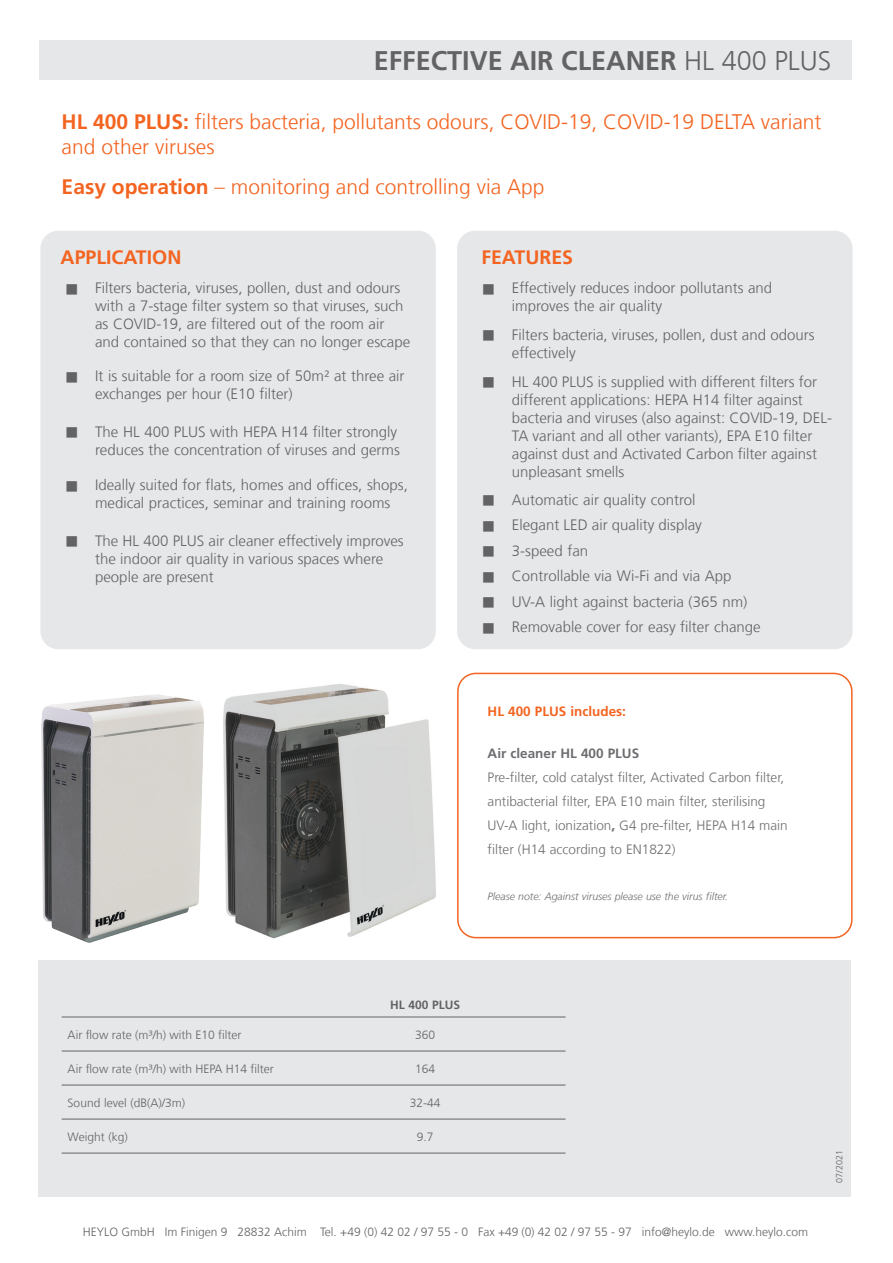
<style>
.page{position:relative;width:893px;height:1263px;background:#fff}
.page>*{position:absolute;margin:0;border:0;box-sizing:border-box;transform-origin:0 0}
.t1{font:700 27px "Frutiger LT Com";color:#636366}
.t2{font:300 21px/25.2px "Frutiger LT Com";color:#f36421}
.t3{font:700 19.5px "Frutiger LT Com";color:#f36421}
.t4{font:300 15px/18px "Frutiger LT Com";color:#636366}
.t5{font:300 13.5px/24px "Frutiger LT Com";color:#6c6d70}
.t6{font:700 13.5px "Frutiger LT Com";color:#6c6d70}
.t7{font:700 13.5px "Frutiger LT Com";color:#f36421}
.t8{font:300 12px "Frutiger LT Com";color:#636366}
.t9{font:700 12px "Frutiger LT Com";color:#636366}
.t10{font:italic 300 10.5px "Frutiger LT Com";color:#6c6d70}
.t11{font:300 9px "Frutiger LT Com";color:#636366}
.s1{font-weight:300}
.s2{font-weight:700}
</style>
<div class="page">
<div style="left:457px;top:673px;width:396px;height:265px;border:2px solid #f36421;border-radius:18px"></div>
<div style="left:39px;top:40px;width:812px;height:40px;background:#e6e7e9"></div>
<div style="left:40px;top:231px;width:396px;height:418px;background:#e6e7e9;border-radius:18px"></div>
<div style="left:457px;top:231px;width:396px;height:418px;background:#e6e7e9;border-radius:18px"></div>
<div style="left:38px;top:960px;width:812px;height:236px;background:#e6e7e9"></div>
<hr style="left:62px;top:1017px;width:223px;height:1px;background:#636366">
<hr style="left:285px;top:1017px;width:281px;height:1px;background:#636366">
<hr style="left:62px;top:1051px;width:223px;height:1px;background:#636366">
<hr style="left:285px;top:1051px;width:281px;height:1px;background:#636366">
<hr style="left:62px;top:1085px;width:223px;height:1px;background:#636366">
<hr style="left:285px;top:1085px;width:281px;height:1px;background:#636366">
<hr style="left:62px;top:1119px;width:223px;height:1px;background:#636366">
<hr style="left:285px;top:1119px;width:281px;height:1px;background:#636366">
<hr style="left:62px;top:1153px;width:223px;height:1px;background:#636366">
<hr style="left:285px;top:1153px;width:281px;height:1px;background:#636366">
<img style="left:223px;top:684px;width:213px;height:255px">
<img style="left:41px;top:694px;width:163px;height:249px">
<h1 class="t1" style="left:374px;top:45px;width:459px">EFFECTIVE AIR CLEANER <span class="s1">HL 400 PLUS</span></h1>
<h2 class="t2" style="left:62px;top:109px;width:761px"><span class="s2">HL 400 PLUS:</span> filters bacteria, pollutants odours, COVID-19, COVID-19 DELTA variant and other viruses</h2>
<h2 class="t2" style="left:62px;top:175px;width:484px"><span class="s2">Easy operation</span> – monitoring and controlling via App</h2>
<h3 class="t3" style="left:61px;top:246px;width:122px">APPLICATION</h3>
<h3 class="t3" style="left:481px;top:246px;width:93px">FEATURES</h3>
<p class="t4" style="left:95px;top:279px;width:317px;text-indent:-30px">■ Filters bacteria, viruses, pollen, dust and odours with a 7-stage filter system so that viruses, such as COVID-19, are filtered out of the room air and contained so that they can no longer escape</p>
<p class="t4" style="left:95px;top:367px;width:311px;text-indent:-30px">■ It is suitable for a room size of 50m² at three air exchanges per hour (E10 filter)</p>
<p class="t4" style="left:65px;top:422px;width:336px;text-align:right">■ The HL 400 PLUS with HEPA H14 filter strongly reduces the concentration of viruses and germs</p>
<p class="t4" style="left:95px;top:476px;width:314px;text-indent:-30px">■ Ideally suited for flats, homes and offices, shops, medical practices, seminar and training rooms</p>
<p class="t4" style="left:95px;top:532px;width:310px;text-indent:-30px">■ The HL 400 PLUS air cleaner effectively improves the indoor air quality in various spaces where people are present</p>
<p class="t4" style="left:512px;top:279px;width:262px;text-indent:-30px">■ Effectively reduces indoor pollutants and improves the air quality</p>
<p class="t4" style="left:512px;top:326px;width:304px;text-indent:-30px">■ Filters bacteria, viruses, pollen, dust and odours effectively</p>
<p class="t4" style="left:512px;top:372px;width:322px;text-indent:-30px">■ HL 400 PLUS is supplied with different filters for different applications: HEPA H14 filter against bacteria and viruses (also against: COVID-19, DEL-TA variant and all other variants), EPA E10 filter against dust and Activated Carbon filter against unpleasant smells</p>
<p class="t4" style="left:482px;top:490px;width:215px">■ Automatic air quality control</p>
<p class="t4" style="left:482px;top:516px;width:222px">■ Elegant LED air quality display</p>
<p class="t4" style="left:482px;top:541px;width:108px">■ 3-speed fan</p>
<p class="t4" style="left:482px;top:567px;width:251px">■ Controllable via Wi-Fi and via App</p>
<p class="t4" style="left:482px;top:592px;width:267px">■ UV-A light against bacteria (365 nm)</p>
<p class="t4" style="left:482px;top:618px;width:280px">■ Removable cover for easy filter change</p>
<p class="t7" style="left:488px;top:703px;width:140px">HL 400 PLUS includes:</p>
<p class="t6" style="left:488px;top:745px;width:153px">Air cleaner HL 400 PLUS</p>
<p class="t5" style="left:488px;top:765px;width:302px">Pre-filter, cold catalyst filter, Activated Carbon filter, antibacterial filter, EPA E10 main filter, sterilising UV-A light, ionization<span class="s2">,</span> G4 pre-filter, HEPA H14 main filter (H14 according to EN1822)</p>
<p class="t10" style="left:488px;top:890px;width:242px">Please note: Against viruses please use the virus filter.</p>
<p class="t9" style="left:390px;top:997px;width:72px">HL 400 PLUS</p>
<p class="t8" style="left:68px;top:1027px;width:175px">Air flow rate (m³/h) with E10 filter</p>
<p class="t8" style="left:415px;top:1027px;width:22px">360</p>
<p class="t8" style="left:68px;top:1061px;width:208px">Air flow rate (m³/h) with HEPA H14 filter</p>
<p class="t8" style="left:415px;top:1061px;width:22px">164</p>
<p class="t8" style="left:68px;top:1095px;width:119px">Sound level (dB(A)/3m)</p>
<p class="t8" style="left:410px;top:1095px;width:32px">32-44</p>
<p class="t8" style="left:68px;top:1129px;width:62px">Weight (kg)</p>
<p class="t8" style="left:417px;top:1129px;width:18px">9.7</p>
<p class="t11" style="left:834px;top:1182px;width:34px;rotate:-90deg">07/2021</p>
<p class="t8" style="left:83px;top:1225px;width:727px">HEYLO GmbH Im Finigen 9 28832 Achim Tel. +49 (0) 42 02 / 97 55 - 0 Fax +49 (0) 42 02 / 97 55 - 97 info@heylo.de www.heylo.com</p>
</div>
